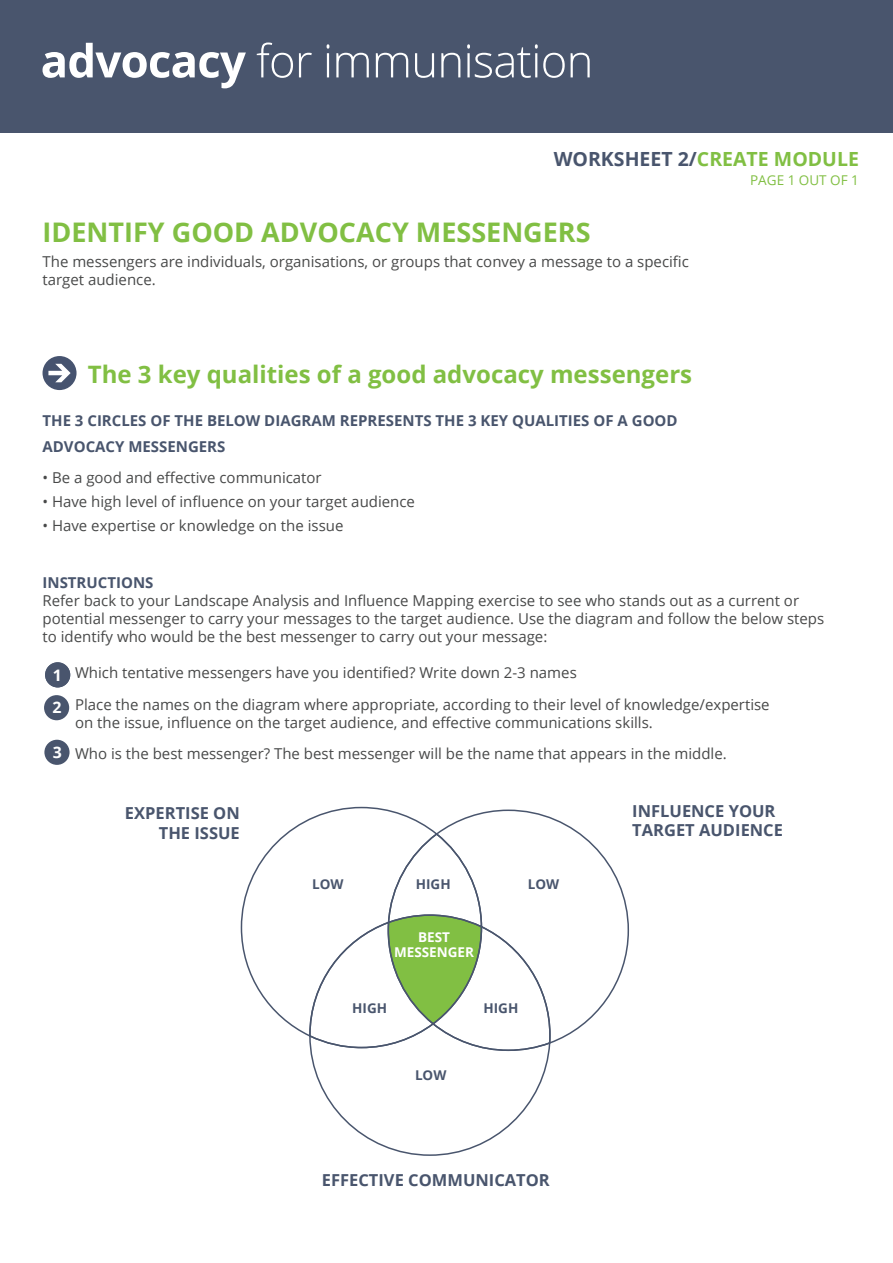
<style>
.page{position:relative;width:893px;height:1263px;background:#fff}
.page>*{position:absolute;margin:0;border:0;box-sizing:border-box;transform-origin:0 0}
.t1{font:700 27px "Open Sans";color:#81bf43}
.t2{font:700 24px "Open Sans";color:#81bf43}
.t3{font:700 19.5px "Open Sans";color:#81bf43}
.t4{font:700 16.5px/19.5px "Open Sans";color:#49556d}
.t5{font:700 15.9px "Open Sans";color:#fff}
.t6{font:15px/18px "Open Sans";color:#484949}
.t7{font:700 15px/25.5px "Open Sans";color:#49556d}
.t8{font:700 13.5px "Open Sans";color:#49556d}
.t9{font:700 13.5px/15px "Open Sans";color:#fff;text-align:center}
.t10{font:13.5px "Open Sans";color:#81bf43}
.s1{color:#49556d}
</style>
<div class="page">
<div style="left:0;top:0;width:893px;height:133px;background:#49556d"></div>
<svg style="left:43px;top:356px;width:34px;height:34px"></svg>
<div style="left:44px;top:695px;width:25px;height:25px;background:#49556d;border-radius:50%"></div>
<div style="left:45px;top:662px;width:25px;height:25px;background:#49556d;border-radius:50%"></div>
<div style="left:44px;top:740px;width:26px;height:25px;background:#49556d;border-radius:50%"></div>
<svg style="left:240px;top:806px;width:194px;height:230px"></svg>
<svg style="left:434px;top:809px;width:195px;height:235px"></svg>
<svg style="left:308px;top:832px;width:243px;height:324px"></svg>
<svg style="left:43px;top:43px;width:203px;height:45px"></svg>
<svg style="left:257px;top:43px;width:36px;height:35px"></svg>
<svg style="left:299px;top:53px;width:13px;height:24px"></svg>
<svg style="left:327px;top:44px;width:2px;height:33px"></svg>
<svg style="left:336px;top:53px;width:33px;height:24px"></svg>
<svg style="left:376px;top:53px;width:32px;height:24px"></svg>
<svg style="left:415px;top:53px;width:19px;height:25px"></svg>
<svg style="left:441px;top:53px;width:19px;height:24px"></svg>
<svg style="left:467px;top:44px;width:98px;height:34px"></svg>
<svg style="left:571px;top:53px;width:19px;height:24px"></svg>
<h3 class="t3" style="left:554px;top:146px;width:307px"><span class="s1">WORKSHEET 2/</span>CREATE MODULE</h3>
<h1 class="t1" style="left:43px;top:213px;width:550px">IDENTIFY GOOD ADVOCACY MESSENGERS</h1>
<p class="t6" style="left:43px;top:252px;width:648px">The messengers are individuals, organisations, or groups that convey a message to a specific target audience.</p>
<h2 class="t2" style="left:88px;top:357px;width:606px">The 3 key qualities of a good advocacy messengers</h2>
<p class="t7" style="left:43px;top:408px;width:637px">THE 3 CIRCLES OF THE BELOW DIAGRAM REPRESENTS THE 3 KEY QUALITIES OF A GOOD<br>ADVOCACY MESSENGERS</p>
<p class="t6" style="left:43px;top:468px;width:281px">• Be a good and effective communicator</p>
<p class="t6" style="left:43px;top:492px;width:374px">• Have high level of influence on your target audience</p>
<p class="t6" style="left:43px;top:516px;width:302px">• Have expertise or knowledge on the issue</p>
<p class="t10" style="left:750px;top:170px;width:110px">PAGE 1 OUT OF 1</p>
<p class="t7" style="left:43px;top:570px;width:112px">INSTRUCTIONS</p>
<p class="t6" style="left:43px;top:591px;width:783px">Refer back to your Landscape Analysis and Influence Mapping exercise to see who stands out as a current or potential messenger to carry your messages to the target audience. Use the diagram and follow the below steps to identify who would be the best messenger to carry out your message:</p>
<p class="t6" style="left:75px;top:657px;width:696px;line-height:31.5px">Which tentative messengers have you identified? Write down 2-3 names<br>Place the names on the diagram where appropriate, according to their level of knowledge/expertise</p>
<p class="t6" style="left:75px;top:706px;width:653px;line-height:31.5px">on the issue, influence on the target audience, and effective communications skills.<br>Who is the best messenger? The best messenger will be the name that appears in the middle.</p>
<p class="t5" style="left:53px;top:663px;width:11px">1</p>
<p class="t5" style="left:53px;top:696px;width:11px">2</p>
<p class="t5" style="left:53px;top:741px;width:11px">3</p>
<p class="t4" style="left:125px;top:803px;width:116px;text-align:right">EXPERTISE ON<br>THE ISSUE</p>
<p class="t8" style="left:312px;top:875px;width:33px">LOW</p>
<p class="t8" style="left:528px;top:875px;width:33px">LOW</p>
<p class="t8" style="left:416px;top:875px;width:36px">HIGH</p>
<p class="t9" style="left:394px;top:929px;width:81px">BEST<br>MESSENGER</p>
<p class="t8" style="left:352px;top:998px;width:36px">HIGH</p>
<p class="t8" style="left:483px;top:998px;width:36px">HIGH</p>
<p class="t8" style="left:415px;top:1065px;width:33px">LOW</p>
<p class="t4" style="left:322px;top:1170px;width:229px">EFFECTIVE COMMUNICATOR</p>
<p class="t4" style="left:632px;top:801px;width:152px">INFLUENCE YOUR<br>TARGET AUDIENCE</p>
</div>
